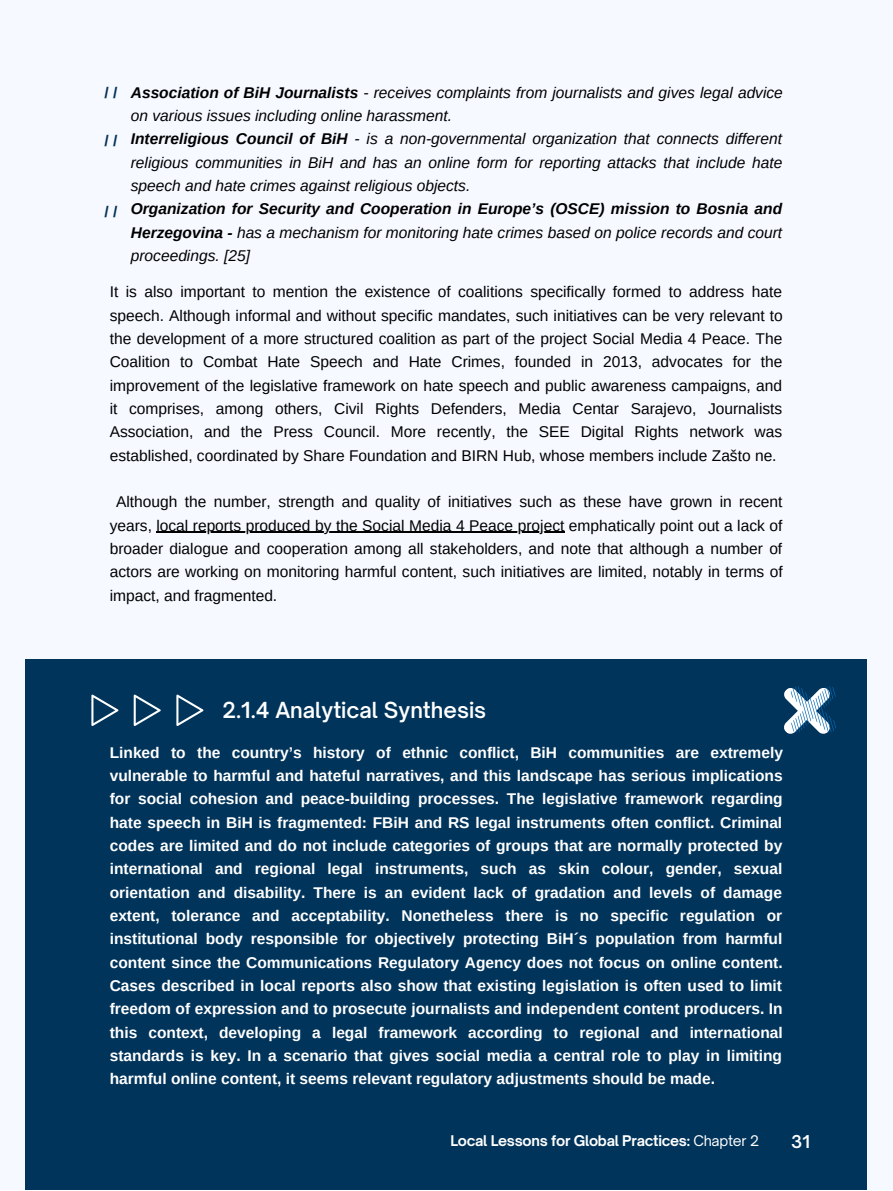
<style>
.page{position:relative;width:893px;height:1191px;background:#fff}
.page>*{position:absolute;margin:0;border:0;box-sizing:border-box;transform-origin:0 0}
.t1{font:600 21.15px "Open Sauce One";color:#fff}
.t2{font:600 16.95px "Open Sauce One";color:#fff}
.t3{font:700 15.6px/23.2px "Arimo";color:#fff;text-align:justify}
.t4{font:15.6px/23.2px "Arimo";color:#000;text-align:justify}
.t5{font:italic 15.6px/23.2px "Arimo";color:#000}
.t6{font:italic 700 15.6px/23.2px "Arimo";color:#000;text-align:justify}
.t7{font:700 15.6px "Arimo";color:#063354}
.t8{font:700 14.1px "Open Sauce One";letter-spacing:-.02em;color:#fff}
.s1{font-weight:700}
.s2{font-weight:400}
</style>
<div class="page">
<div style="left:0;top:0;width:892px;height:1189px;background:#f6f9ff"></div>
<div style="left:26px;top:658px;width:841px;height:531px;background:#00345b"></div>
<hr style="left:156px;top:531px;width:408px;height:1px;background:#000">
<svg style="left:176px;top:694px;width:27px;height:32px"></svg>
<svg style="left:134px;top:694px;width:27px;height:32px"></svg>
<svg style="left:91px;top:694px;width:27px;height:32px"></svg>
<svg style="left:784px;top:686px;width:52px;height:48px"></svg>
<p class="t7" style="left:104px;top:84px;width:14px">/ /</p>
<p class="t7" style="left:104px;top:132px;width:14px">/ /</p>
<p class="t7" style="left:104px;top:203px;width:14px">/ /</p>
<p class="t5" style="left:131px;top:81px;width:653px"><span class="s1">Association of BiH Journalists</span> - receives complaints from journalists and gives legal advice on various issues including online harassment.</p>
<p class="t5" style="left:131px;top:127px;width:653px;text-align:justify"><span class="s1">Interreligious Council of BiH</span> - is a non-governmental organization that connects different religious communities in BiH and has an online form for reporting attacks that include hate speech and hate crimes against religious objects.</p>
<p class="t6" style="left:131px;top:197px;width:653px">Organization for Security and Cooperation in Europe’s (OSCE) mission to Bosnia and Herzegovina - <span class="s2">has a mechanism for monitoring hate crimes based on police records and court proceedings. [25]</span></p>
<p class="t4" style="left:110px;top:280px;width:674px">It is also important to mention the existence of coalitions specifically formed to address hate speech. Although informal and without specific mandates, such initiatives can be very relevant to the development of a more structured coalition as part of the project Social Media 4 Peace. The Coalition to Combat Hate Speech and Hate Crimes, founded in 2013, advocates for the improvement of the legislative framework on hate speech and public awareness campaigns, and it comprises, among others, Civil Rights Defenders, Media Centar Sarajevo, Journalists Association, and the Press Council. More recently, the SEE Digital Rights network was established, coordinated by Share Foundation and BIRN Hub, whose members include Zašto ne.</p>
<p class="t4" style="left:110px;top:490px;width:674px;text-indent:6px">Although the number, strength and quality of initiatives such as these have grown in recent years, local reports produced by the Social Media 4 Peace project emphatically point out a lack of broader dialogue and cooperation among all stakeholders, and note that although a number of actors are working on monitoring harmful content, such initiatives are limited, notably in terms of impact, and fragmented.</p>
<p class="t1" style="left:222px;top:697px;width:265px">2.1.4 Analytical Synthesis</p>
<p class="t3" style="left:110px;top:740px;width:674px">Linked to the country’s history of ethnic conflict, BiH communities are extremely vulnerable to harmful and hateful narratives, and this landscape has serious implications for social cohesion and peace-building processes. The legislative framework regarding hate speech in BiH is fragmented: FBiH and RS legal instruments often conflict. Criminal codes are limited and do not include categories of groups that are normally protected by international and regional legal instruments, such as skin colour, gender, sexual orientation and disability. There is an evident lack of gradation and levels of damage extent, tolerance and acceptability. Nonetheless there is no specific regulation or institutional body responsible for objectively protecting BiH´s population from harmful content since the Communications Regulatory Agency does not focus on online content.<br>Cases described in local reports also show that existing legislation is often used to limit freedom of expression and to prosecute journalists and independent content producers. In this context, developing a legal framework according to regional and international standards is key. In a scenario that gives social media a central role to play in limiting harmful online content, it seems relevant regulatory adjustments should be made.</p>
<p class="t8" style="left:450px;top:1131px;width:310px">Local Lessons for Global Practices: <span class="s2">Chapter 2</span></p>
<p class="t2" style="left:791px;top:1131px;width:20px">31</p>
</div>
